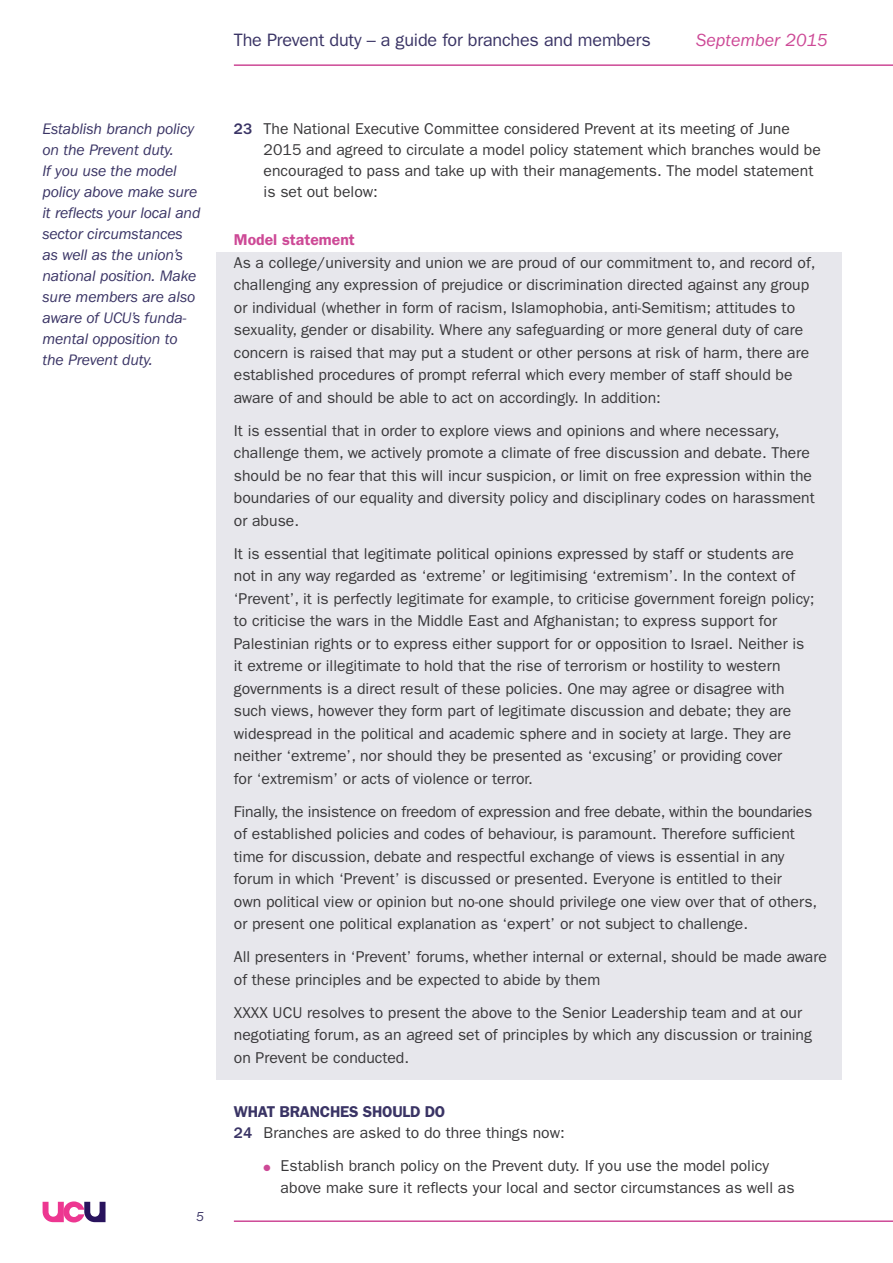
<style>
.page{position:relative;width:893px;height:1263px;background:#fff}
.page>*{position:absolute;margin:0;border:0;box-sizing:border-box;transform-origin:0 0}
.t1{font:18px "Franklin Gothic";letter-spacing:-.01em;color:#3a3465}
.t2{font:italic 18px "Franklin Gothic";color:#cd4996}
.t3{font:15.75px/22.5px "Franklin Gothic";color:#39383a}
.t4{font:italic 15.75px/21px "Franklin Gothic";letter-spacing:-.01em;color:#3a3465}
.t5{font:600 15.75px "Franklin Gothic";color:#cd4996}
.t6{font:italic 13.5px "Franklin Gothic";color:#3a3465}
.s1{font-weight:500;color:#3a3465}
.s2{font-weight:600;color:#3a3465}
.s3{color:#cd4996}
</style>
<div class="page">
<div style="left:217px;top:252px;width:625px;height:827px;background:#e7e7ec"></div>
<hr style="left:234px;top:1220px;width:659px;height:2px;background:#cd4996">
<hr style="left:234px;top:64px;width:659px;height:2px;background:#cd4996">
<svg style="left:43px;top:1201px;width:63px;height:21px"></svg>
<p class="t4" style="left:43px;top:120px;width:160px">Establish branch policy on the Prevent duty.<br>If you use the model policy above make sure it reflects your local and sector circumstances as well as the union’s national position. Make sure members are also aware of UCU’s funda&shy;mental opposition to the Prevent duty.</p>
<p class="t6" style="left:196px;top:1212px;width:9px">5</p>
<p class="t1" style="left:234px;top:34px;width:418px">The Prevent duty – a guide for branches and members</p>
<p class="t2" style="left:696px;top:34px;width:133px">September 2015</p>
<p class="t3" style="left:264px;top:120px;width:559px;line-height:21px;text-indent:-30px"><span class="s1">23</span> The National Executive Committee considered Prevent at its meeting of June 2015 and agreed to circulate a model policy statement which branches would be encouraged to pass and take up with their managements. The model statement is set out below:</p>
<p class="t5" style="left:234px;top:234px;width:122px">Model statement</p>
<p class="t3" style="left:234px;top:252px;width:583px">As a college/university and union we are proud of our commitment to, and record of, challenging any expression of prejudice or discrimination directed against any group or individual (whether in form of racism, Islamophobia, anti-Semitism; attitudes to sexuality, gender or disability. Where any safeguarding or more general duty of care concern is raised that may put a student or other persons at risk of harm, there are established procedures of prompt referral which every member of staff should be aware of and should be able to act on accordingly. In addition:</p>
<p class="t3" style="left:234px;top:420px;width:582px">It is essential that in order to explore views and opinions and where necessary, challenge them, we actively promote a climate of free discussion and debate. There should be no fear that this will incur suspicion, or limit on free expression within the boundaries of our equality and diversity policy and disciplinary codes on harassment or abuse.</p>
<p class="t3" style="left:234px;top:543px;width:582px">It is essential that legitimate political opinions expressed by staff or students are not in any way regarded as ‘extreme’ or legitimising ‘extremism’. In the context of ‘Prevent’, it is perfectly legitimate for example, to criticise government foreign policy; to criticise the wars in the Middle East and Afghanistan; to express support for Palestinian rights or to express either support for or opposition to Israel. Neither is it extreme or illegitimate to hold that the rise of terrorism or hostility to western governments is a direct result of these policies. One may agree or disagree with such views, however they form part of legitimate discussion and debate; they are widespread in the political and academic sphere and in society at large. They are neither ‘extreme’, nor should they be presented as ‘excusing’ or providing cover<br>for ‘extremism’ or acts of violence or terror.</p>
<p class="t3" style="left:234px;top:801px;width:585px">Finally, the insistence on freedom of expression and free debate, within the boundaries of established policies and codes of behaviour, is paramount. Therefore sufficient time for discussion, debate and respectful exchange of views is essential in any forum in which ‘Prevent’ is discussed or presented. Everyone is entitled to their<br>own political view or opinion but no-one should privilege one view over that of others, or present one political explanation as ‘expert’ or not subject to challenge.</p>
<p class="t3" style="left:234px;top:947px;width:594px">All presenters in ‘Prevent’ forums, whether internal or external, should be made aware of these principles and be expected to abide by them</p>
<p class="t3" style="left:234px;top:1002px;width:580px">XXXX UCU resolves to present the above to the Senior Leadership team and at our negotiating forum, as an agreed set of principles by which any discussion or training on Prevent be conducted.</p>
<p class="t3" style="left:234px;top:1102px;width:332px;line-height:21px"><span class="s2">WHAT BRANCHES SHOULD DO<br></span><span class="s1">24</span> Branches are asked to do three things now:</p>
<p class="t3" style="left:281px;top:1155px;width:515px;text-indent:-17px"><span class="s3">●</span> Establish branch policy on the Prevent duty. If you use the model policy above make sure it reflects your local and sector circumstances as well as</p>
</div>
